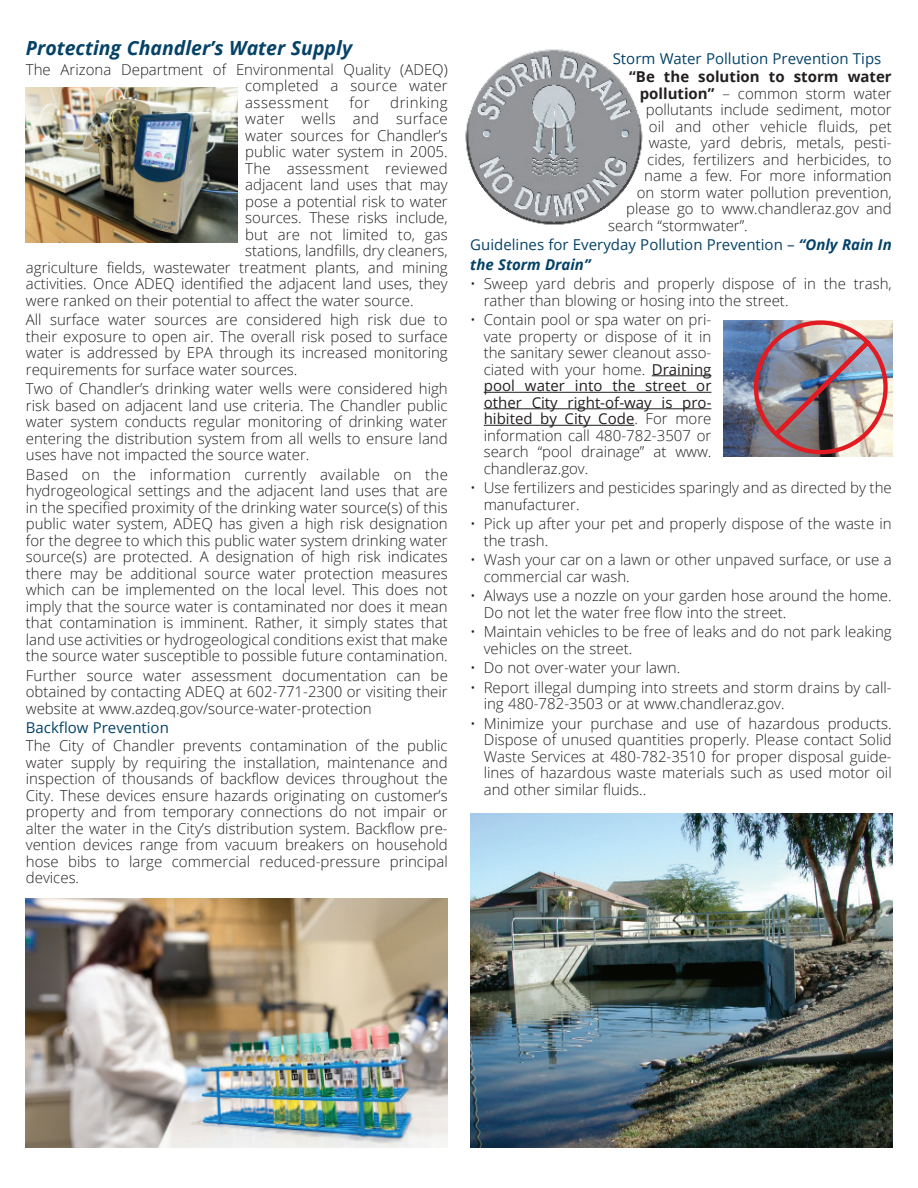
<style>
.page{position:relative;width:918px;height:1188px;background:#fff}
.page>*{position:absolute;margin:0;border:0;box-sizing:border-box;transform-origin:0 0}
.t1{font:italic 700 19.5px "Open Sans";color:#044267}
.t2{font:300 15px/16.5px "Open Sans";color:#231f20;text-align:justify}
.t3{font:15px/19.5px "Open Sans";color:#044267}
.t4{font:700 15px "Open Sans";color:#231f20}
.t5{font:300 15px "Open Sans";letter-spacing:.02em;color:#231f20}
.t6{font:300 15px "Open Sans";letter-spacing:.025em;color:#231f20}
.t7{font:300 15px "Open Sans";letter-spacing:.03em;color:#231f20}
.s1{font-weight:700}
.s2{font-weight:700;font-style:italic}
.s3{font-weight:400}
</style>
<div class="page">
<hr style="left:652px;top:375px;width:59px;height:1px;background:#231f20">
<hr style="left:484px;top:392px;width:227px;height:1px;background:#231f20">
<hr style="left:484px;top:408px;width:227px;height:1px;background:#231f20">
<hr style="left:484px;top:425px;width:150px;height:1px;background:#231f20">
<img style="left:723px;top:320px;width:169px;height:136px">
<img style="left:754px;top:320px;width:134px;height:134px">
<img style="left:465px;top:49px;width:178px;height:176px">
<img style="left:470px;top:813px;width:422px;height:335px">
<img style="left:26px;top:88px;width:212px;height:155px">
<img style="left:26px;top:899px;width:422px;height:249px">
<h1 class="t1" style="left:26px;top:35px;width:328px">Protecting Chandler’s Water Supply</h1>
<p class="t2" style="left:245px;top:61px;width:204px;text-indent:-219px">The Arizona Department of Environmental Quality (ADEQ) completed a source water assessment</p>
<p class="t2" style="left:350px;top:94px;width:22px">for</p>
<p class="t7" style="left:390px;top:92px;width:59px">drinking</p>
<p class="t6" style="left:245px;top:109px;width:204px">water wells and surface</p>
<p class="t2" style="left:245px;top:127px;width:204px">water sources for Chandler’s</p>
<p class="t2" style="left:245px;top:143px;width:204px">public water system in 2005.</p>
<p class="t5" style="left:245px;top:158px;width:204px">The assessment reviewed</p>
<p class="t2" style="left:245px;top:176px;width:204px">adjacent land uses that may</p>
<p class="t2" style="left:245px;top:193px;width:204px">pose a potential risk to water</p>
<p class="t2" style="left:245px;top:209px;width:204px">sources. These risks include,</p>
<p class="t2" style="left:245px;top:226px;width:204px">but are not limited to, gas</p>
<p class="t2" style="left:245px;top:242px;width:204px">stations, landfills, dry cleaners,</p>
<p class="t2" style="left:26px;top:259px;width:423px">agriculture fields, wastewater treatment plants, and mining</p>
<p class="t2" style="left:26px;top:275px;width:423px">activities. Once ADEQ identified the adjacent land uses, they</p>
<p class="t2" style="left:26px;top:292px;width:389px">were ranked on their potential to affect the water source.</p>
<p class="t2" style="left:26px;top:311px;width:423px">All surface water sources are considered high risk due to their exposure to open air. The overall risk posed to surface water is addressed by EPA through its increased monitoring requirements for surface water sources.</p>
<p class="t2" style="left:26px;top:380px;width:423px">Two of Chandler’s drinking water wells were considered high risk based on adjacent land use criteria. The Chandler public water system conducts regular monitoring of drinking water entering the distribution system from all wells to ensure land uses have not impacted the source water.</p>
<p class="t2" style="left:26px;top:466px;width:424px">Based on the information currently available on the hydrogeological settings and the adjacent land uses that are in the specified proximity of the drinking water source(s) of this public water system, ADEQ has given a high risk designation for the degree to which this public water system drinking water source(s) are protected. A designation of high risk indicates there may be additional source water protection measures which can be implemented on the local level. This does not imply that the source water is contaminated nor does it mean that contamination is imminent. Rather, it simply states that land use activities or hydrogeological conditions exist that make the source water susceptible to possible future contamination.</p>
<p class="t2" style="left:26px;top:667px;width:424px">Further source water assessment documentation can be obtained by contacting ADEQ at 602-771-2300 or visiting their website at www.azdeq.gov/source-water-protection</p>
<p class="t3" style="left:26px;top:718px;width:145px">Backflow Prevention</p>
<p class="t2" style="left:26px;top:737px;width:423px">The City of Chandler prevents contamination of the public water supply by requiring the installation, maintenance and inspection of thousands of backflow devices throughout the City. These devices ensure hazards originating on customer’s property and from temporary connections do not impair or alter the water in the City’s distribution system. Backflow pre&shy;vention devices range from vacuum breakers on household hose bibs to large commercial reduced-pressure principal devices.</p>
<p class="t3" style="left:613px;top:49px;width:270px">Storm Water Pollution Prevention Tips</p>
<p class="t4" style="left:629px;top:66px;width:264px">“Be the solution to storm water</p>
<p class="t2" style="left:640px;top:85px;width:254px"><span class="s1">pollution”</span> – common storm water</p>
<p class="t2" style="left:646px;top:101px;width:248px">pollutants include sediment, motor</p>
<p class="t2" style="left:649px;top:118px;width:245px">oil and other vehicle fluids, pet</p>
<p class="t2" style="left:649px;top:134px;width:244px">waste, yard debris, metals, pesti-</p>
<p class="t2" style="left:647px;top:151px;width:246px">cides, fertilizers and herbicides, to</p>
<p class="t2" style="left:644px;top:167px;width:249px">name a few. For more information</p>
<p class="t2" style="left:637px;top:184px;width:257px">on storm water pollution prevention,</p>
<p class="t2" style="left:626px;top:200px;width:267px">please go to www.chandleraz.gov and</p>
<p class="t2" style="left:608px;top:217px;width:141px">search “stormwater”.</p>
<p class="t3" style="left:470px;top:235px;width:423px">Guidelines for Everyday Pollution Prevention – <span class="s2">“Only Rain In the Storm Drain”</span></p>
<p class="t2" style="left:484px;top:275px;width:410px;text-indent:-14px">• Sweep yard debris and properly dispose of in the trash, rather than blowing or hosing into the street.</p>
<p class="t2" style="left:484px;top:311px;width:229px;text-indent:-14px">• Contain pool or spa water on pri&shy;vate property or dispose of it in the sanitary sewer cleanout asso&shy;ciated with your home. <span class="s3">Draining pool water into the street or other City right-of-way is pro&shy;hibited by City Code</span>. For more information call 480-782-3507 or search “pool drainage” at www. chandleraz.gov.</p>
<p class="t2" style="left:484px;top:479px;width:410px;text-indent:-14px">• Use fertilizers and pesticides sparingly and as directed by the manufacturer.</p>
<p class="t2" style="left:484px;top:515px;width:410px;text-indent:-14px">• Pick up after your pet and properly dispose of the waste in the trash.</p>
<p class="t2" style="left:484px;top:551px;width:410px;text-indent:-14px">• Wash your car on a lawn or other unpaved surface, or use a commercial car wash.</p>
<p class="t2" style="left:484px;top:587px;width:410px;text-indent:-14px">• Always use a nozzle on your garden hose around the home.<br>Do not let the water free flow into the street.</p>
<p class="t2" style="left:484px;top:623px;width:410px;text-indent:-14px">• Maintain vehicles to be free of leaks and do not park leaking vehicles on the street.</p>
<p class="t2" style="left:470px;top:659px;width:212px">• Do not over-water your lawn.</p>
<p class="t2" style="left:484px;top:679px;width:410px;text-indent:-14px">• Report illegal dumping into streets and storm drains by call&shy;ing 480-782-3503 or at www.chandleraz.gov.</p>
<p class="t2" style="left:484px;top:715px;width:410px;text-indent:-14px">• Minimize your purchase and use of hazardous products.<br>Dispose of unused quantities properly. Please contact Solid Waste Services at 480-782-3510 for proper disposal guide&shy;lines of hazardous waste materials such as used motor oil and other similar fluids..</p>
</div>
